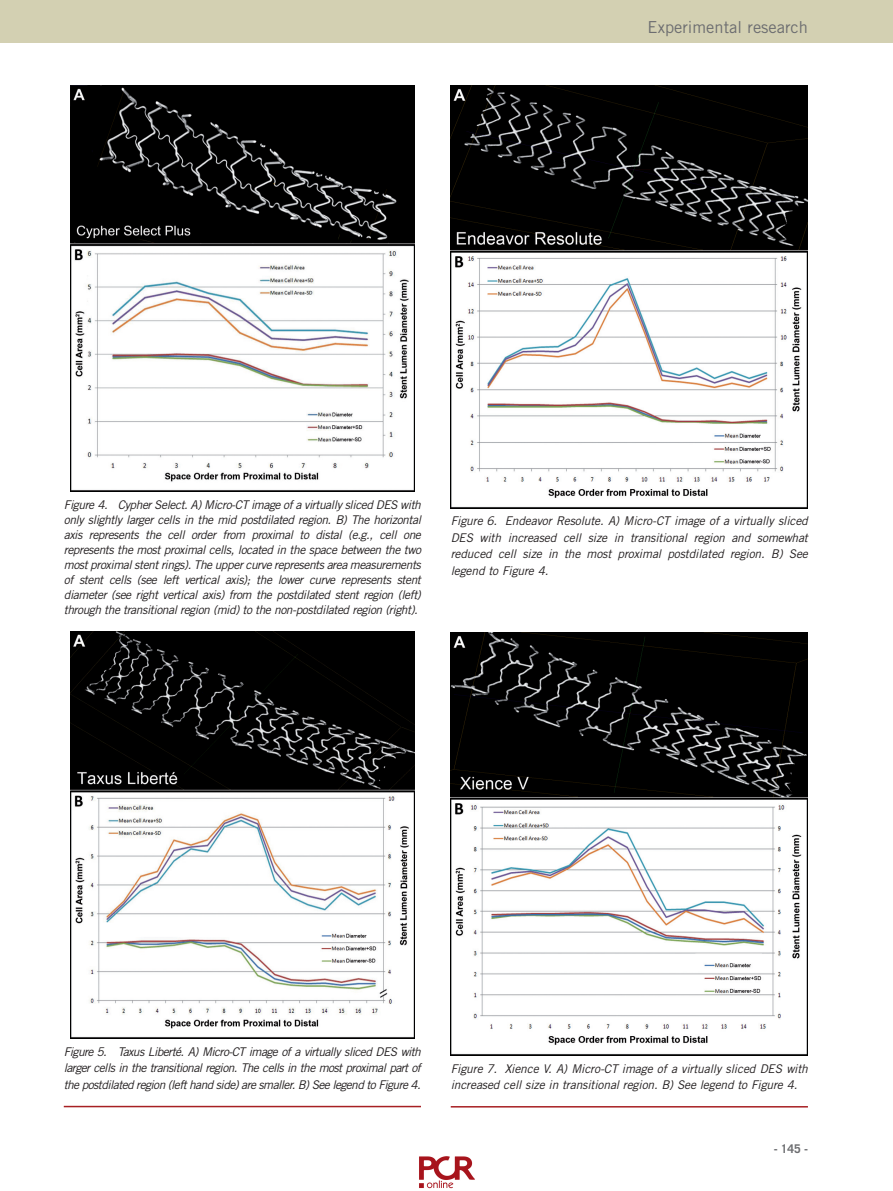
<style>
.page{position:relative;width:893px;height:1191px;background:#fff}
.page>*{position:absolute;margin:0;border:0;box-sizing:border-box;transform-origin:0 0}
.t1{font:16.5px "Trade Gothic LT Std";color:#6c6d70}
.t2{font:italic 12px/15px "Trade Gothic LT Std";letter-spacing:-.01em;color:#231f20;text-align:justify}
.t3{font:700 12px "Trade Gothic LT Std";color:#6c6d70}
</style>
<div class="page">
<div style="left:0;top:0;width:893px;height:43px;background:#d3d0b2"></div>
<hr style="left:64px;top:1105px;width:357px;height:2px;background:#a72023">
<hr style="left:451px;top:1106px;width:357px;height:1px;background:#a72023">
<img style="left:71px;top:85px;width:343px;height:407px">
<img style="left:71px;top:632px;width:343px;height:406px">
<img style="left:451px;top:85px;width:357px;height:423px">
<img style="left:451px;top:632px;width:357px;height:423px">
<img style="left:419px;top:1156px;width:56px;height:33px">
<h1 class="t1" style="left:648px;top:18px;width:162px">Experimental research</h1>
<p class="t2" style="left:64px;top:498px;width:359px">Figure 4. Cypher Select. A) Micro-CT image of a virtually sliced DES with only slightly larger cells in the mid postdilated region. B) The horizontal axis represents the cell order from proximal to distal (e.g., cell one represents the most proximal cells, located in the space between the two most proximal stent rings). The upper curve represents area measurements of stent cells (see left vertical axis); the lower curve represents stent diameter (see right vertical axis) from the postdilated stent region (left) through the transitional region (mid) to the non-postdilated region (right).</p>
<p class="t2" style="left:451px;top:514px;width:359px;line-height:16.5px">Figure 6. Endeavor Resolute. A) Micro-CT image of a virtually sliced DES with increased cell size in transitional region and somewhat reduced cell size in the most proximal postdilated region. B) See legend to Figure 4.</p>
<p class="t2" style="left:64px;top:1044px;width:359px;line-height:16.5px">Figure 5. Taxus Liberté. A) Micro-CT image of a virtually sliced DES with larger cells in the transitional region. The cells in the most proximal part of the postdilated region (left hand side) are smaller. B) See legend to Figure 4.</p>
<p class="t2" style="left:451px;top:1061px;width:359px;line-height:16.5px">Figure 7. Xience V. A) Micro-CT image of a virtually sliced DES with increased cell size in transitional region. B) See legend to Figure 4.</p>
<p class="t3" style="left:774px;top:1144px;width:36px">- 145 -</p>
</div>
